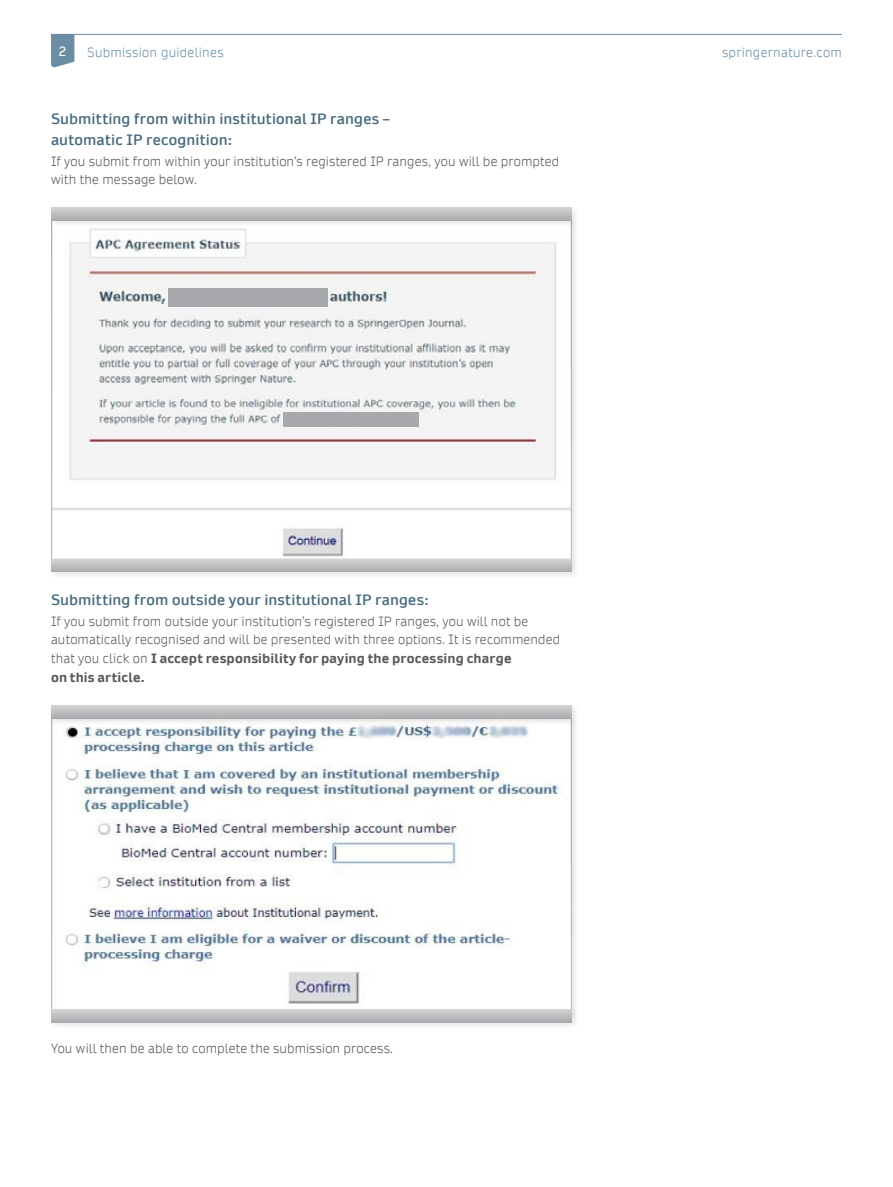
<style>
.page{position:relative;width:893px;height:1187px;background:#fff}
.page>*{position:absolute;margin:0;border:0;box-sizing:border-box;transform-origin:0 0}
.t1{font:600 14.25px/21px "Daytona Pro";letter-spacing:.01em;color:#486a7e}
.t2{font:300 12.75px/18.8px "Daytona Pro";letter-spacing:.015em;color:#58595b}
.t3{font:300 12.75px "Daytona Pro";letter-spacing:.025em;color:#6a8da4}
.t4{font:12.75px "Daytona Pro";color:#fff}
.s1{font-weight:700}
</style>
<div class="page">
<svg style="left:51px;top:35px;width:23px;height:33px"></svg>
<hr style="left:51px;top:34px;width:791px;height:1px;background:#6a8da4">
<img style="left:62px;top:726px;width:498px;height:278px">
<div style="left:49px;top:1007px;width:531px;height:22px;background:#000;opacity:.1"></div>
<svg style="left:51px;top:1009px;width:521px;height:12px"></svg>
<div style="left:49px;top:703px;width:531px;height:23px;background:#000;opacity:.1"></div>
<svg style="left:51px;top:705px;width:521px;height:13px"></svg>
<img style="left:53px;top:228px;width:517px;height:329px">
<div style="left:49px;top:557px;width:531px;height:22px;background:#efefef"></div>
<svg style="left:51px;top:559px;width:521px;height:13px"></svg>
<div style="left:49px;top:206px;width:531px;height:22px;background:#000;opacity:.1"></div>
<svg style="left:51px;top:207px;width:521px;height:13px"></svg>
<div style="left:284px;top:411px;width:135px;height:15px;background:#a7a9ac"></div>
<div style="left:168px;top:288px;width:159px;height:19px;background:#a7a9ac"></div>
<p class="t4" style="left:58px;top:42px;width:9px">2</p>
<p class="t3" style="left:87px;top:44px;width:138px">Submission guidelines</p>
<p class="t3" style="left:722px;top:44px;width:121px">springernature.com</p>
<p class="t1" style="left:51px;top:109px;width:340px">Submitting from within institutional IP ranges – automatic IP recognition:</p>
<p class="t2" style="left:51px;top:151px;width:510px">If you submit from within your institution’s registered IP ranges, you will be prompted with the message below.</p>
<p class="t1" style="left:51px;top:589px;width:380px">Submitting from outside your institutional IP ranges:</p>
<p class="t2" style="left:51px;top:611px;width:511px">If you submit from outside your institution’s registered IP ranges, you will not be automatically recognised and will be presented with three options. It is recommended that you click on <span class="s1">I accept responsibility for paying the processing charge<br>on this article.</span></p>
<p class="t2" style="left:51px;top:1038px;width:343px">You will then be able to complete the submission process.</p>
</div>
